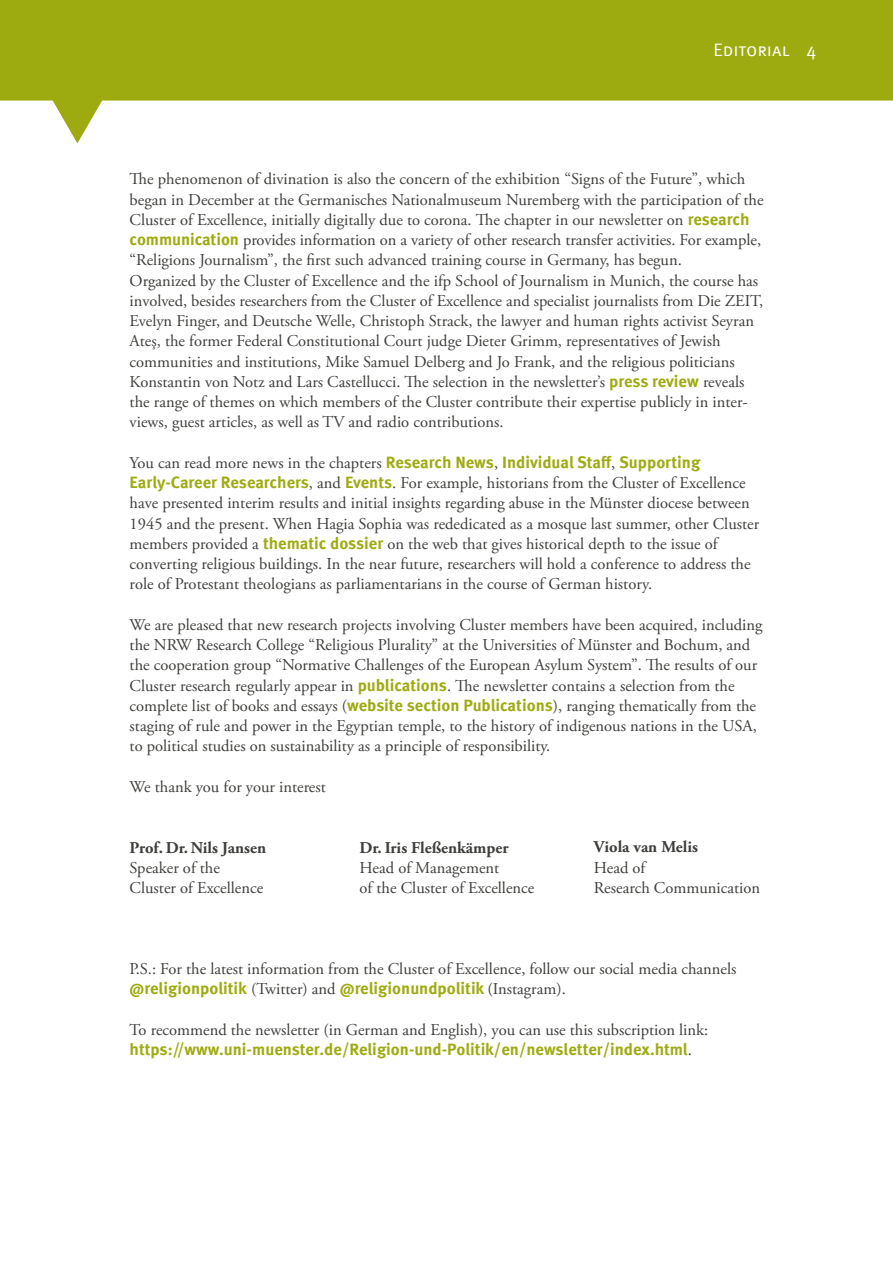
<style>
.page{position:relative;width:893px;height:1263px;background:#fff}
.page>*{position:absolute;margin:0;border:0;box-sizing:border-box;transform-origin:0 0}
.t1{font:18px "Meta Sc Offc Pro Norm";color:#fff}
.t2{font:16.5px/20.2px "Adobe Garamond Pro";color:#3e3e3b}
.t3{font:700 16.5px "Meta Offc Pro";color:#9eab10}
.t4{font:700 16.5px "Adobe Garamond Pro";color:#3e3e3b}
.s1{font-family:"Meta Offc Pro";font-weight:700;color:#9eab10}
.s2{font-family:"Adobe Garamond Pro";font-weight:400;color:#3e3e3b}
</style>
<div class="page">
<svg style="left:0;top:0;width:893px;height:143px;fill:#9eab10"></svg>
<p class="t1" style="left:713px;top:36px;width:105px">Editorial 4</p>
<p class="t2" style="left:130px;top:170px;width:635px">The phenomenon of divination is also the concern of the exhibition “Signs of the Future”, which began in December at the Germanisches Nationalmuseum Nuremberg with the participation of the Cluster of Excellence, initially digitally due to corona. The chapter in our newsletter on <span class="s1">research communication</span> provides information on a variety of other research transfer activities. For example, “Religions Journalism”, the first such advanced training course in Germany, has begun.<br>Organized by the Cluster of Excellence and the ifp School of Journalism in Munich, the course has involved, besides researchers from the Cluster of Excellence and specialist journalists from Die ZEIT, Evelyn Finger, and Deutsche Welle, Christoph Strack, the lawyer and human rights activist Seyran Ateş, the former Federal Constitutional Court judge Dieter Grimm, representatives of Jewish communities and institutions, Mike Samuel Delberg and Jo Frank, and the religious politicians Konstantin von Notz and Lars Castellucci. The selection in the newsletter’s <span class="s1">press review</span> reveals the range of themes on which members of the Cluster contribute their expertise publicly in inter&shy;views, guest articles, as well as TV and radio contributions.</p>
<p class="t3" style="left:130px;top:449px;width:572px"><span class="s2">You can read more news in the chapters</span> Research News<span class="s2">,</span> Individual Staff<span class="s2">,</span> Supporting</p>
<p class="t2" style="left:130px;top:473px;width:631px"><span class="s1">Early-Career Researchers</span>, and <span class="s1">Events</span>. For example, historians from the Cluster of Excellence have presented interim results and initial insights regarding abuse in the Münster diocese between 1945 and the present. When Hagia Sophia was rededicated as a mosque last summer, other Cluster members provided a <span class="s1">thematic dossier</span> on the web that gives historical depth to the issue of converting religious buildings. In the near future, researchers will hold a conference to address the role of Protestant theologians as parliamentarians in the course of German history.</p>
<p class="t2" style="left:130px;top:615px;width:634px">We are pleased that new research projects involving Cluster members have been acquired, including the NRW Research College “Religious Plurality” at the Universities of Münster and Bochum, and the cooperation group “Normative Challenges of the European Asylum System”. The results of our Cluster research regularly appear in <span class="s1">publications</span>. The newsletter contains a selection from the complete list of books and essays (<span class="s1">website section Publications</span>), ranging thematically from the staging of rule and power in the Egyptian temple, to the history of indigenous nations in the USA, to political studies on sustainability as a principle of responsibility.</p>
<p class="t2" style="left:130px;top:777px;width:198px">We thank you for your interest</p>
<p class="t4" style="left:130px;top:838px;width:138px">Prof. Dr. Nils Jansen</p>
<p class="t2" style="left:130px;top:858px;width:135px">Speaker of the<br>Cluster of Excellence</p>
<p class="t4" style="left:360px;top:838px;width:150px">Dr. Iris Fleßenkämper</p>
<p class="t2" style="left:360px;top:858px;width:176px">Head of Management<br>of the Cluster of Excellence</p>
<p class="t4" style="left:594px;top:838px;width:106px">Viola van Melis</p>
<p class="t2" style="left:594px;top:858px;width:168px">Head of<br>Research Communication</p>
<p class="t2" style="left:130px;top:959px;width:608px">P.S.: For the latest information from the Cluster of Excellence, follow our social media channels</p>
<p class="t3" style="left:130px;top:976px;width:438px">@religionpolitik <span class="s2">(Twitter) and</span> @religionundpolitik <span class="s2">(Instagram).</span></p>
<p class="t2" style="left:130px;top:1020px;width:580px">To recommend the newsletter (in German and English), you can use this subscription link:</p>
<p class="t3" style="left:130px;top:1036px;width:564px">https://www.uni-muenster.de/Religion-und-Politik/en/newsletter/index.html<span class="s2">.</span></p>
</div>
